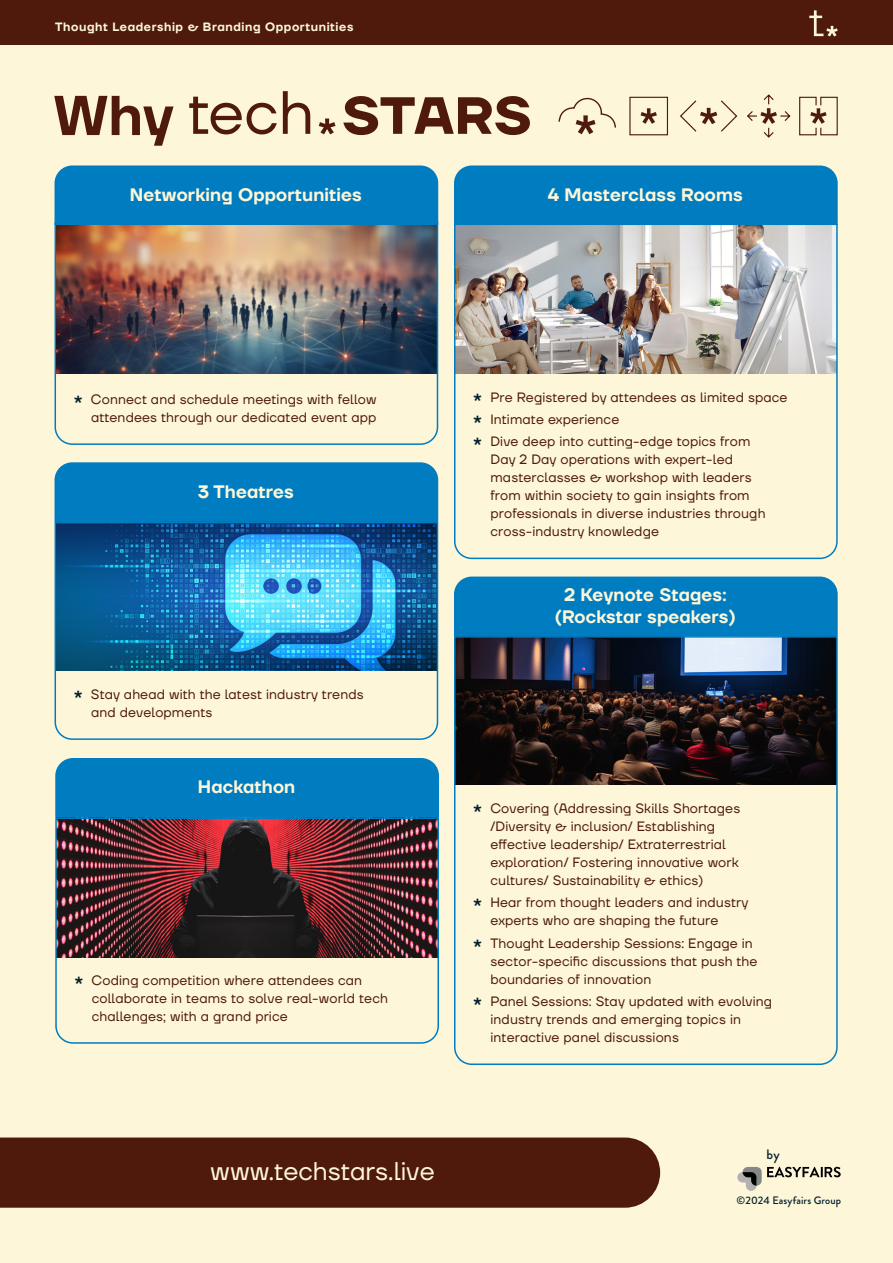
<style>
.page{position:relative;width:893px;height:1263px;background:#fdf6d8}
.page>*{position:absolute;margin:0;border:0;box-sizing:border-box;transform-origin:0 0}
.t1{font:600 55.95px "TT Firs Neue";color:#4f1a0c}
.t2{font:25.5px "TT Firs Neue";color:#fdf6d8}
.t3{font:600 18px/22.5px "TT Firs Neue";letter-spacing:.01em;color:#fdf6d8;text-align:center}
.t4{font:500 13.65px "Brandon Grotesque";color:#001f2d}
.t5{font:13.5px/18px "TT Firs Neue";letter-spacing:.01em;color:#4f1a0c}
.t6{font:600 12px "TT Firs Neue";letter-spacing:.05em;color:#fdf6d8}
.t7{font:500 10.8px "Brandon Grotesque";letter-spacing:.01em;color:#001f2d}
.s1{font-family:"TS Bull";color:#001f2d}
</style>
<div class="page">
<div style="left:0;top:0;width:893px;height:45px;background:#4f1a0c"></div>
<svg style="left:809px;top:10px;width:29px;height:27px"></svg>
<div style="left:0;top:1137px;width:660px;height:71px;background:#4f1a0c"></div>
<svg style="left:737px;top:1167px;width:104px;height:24px"></svg>
<svg style="left:189px;top:97px;width:88px;height:37px"></svg>
<svg style="left:283px;top:91px;width:27px;height:43px"></svg>
<svg style="left:343px;top:96px;width:187px;height:39px"></svg>
<svg style="left:319px;top:119px;width:16px;height:15px"></svg>
<svg style="left:747px;top:94px;width:44px;height:44px"></svg>
<svg style="left:558px;top:98px;width:58px;height:36px"></svg>
<svg style="left:680px;top:100px;width:57px;height:32px"></svg>
<svg style="left:641px;top:108px;width:16px;height:16px"></svg>
<div style="left:629px;top:97px;width:39px;height:38px;border:1px solid #4e1b10"></div>
<svg style="left:799px;top:97px;width:39px;height:38px"></svg>
<svg style="left:454px;top:226px;width:384px;height:334px"></svg>
<div style="left:454px;top:165px;width:384px;height:61px;background:#007cc1"></div>
<img style="left:54px;top:226px;width:385px;height:219px">
<div style="left:54px;top:165px;width:385px;height:61px;background:#007cc1"></div>
<svg style="left:54px;top:523px;width:385px;height:217px"></svg>
<div style="left:54px;top:462px;width:385px;height:61px;background:#007cc1"></div>
<svg style="left:454px;top:637px;width:384px;height:428px"></svg>
<div style="left:454px;top:576px;width:384px;height:61px;background:#007cc1"></div>
<img style="left:55px;top:818px;width:384px;height:226px">
<div style="left:55px;top:758px;width:384px;height:60px;background:#007cc1"></div>
<p class="t6" style="left:55px;top:19px;width:300px">Thought Leadership &amp; Branding Opportunities</p>
<h1 class="t1" style="left:53px;top:77px;width:122px">Why</h1>
<h3 class="t3" style="left:130px;top:183px;width:233px">Networking Opportunities</h3>
<h3 class="t3" style="left:548px;top:183px;width:196px">4 Masterclass Rooms</h3>
<p class="t5" style="left:73px;top:390px;width:305px;text-align:right"><span class="s1">A</span> Connect and schedule meetings with fellow attendees through our dedicated event app</p>
<h3 class="t3" style="left:198px;top:480px;width:98px">3 Theatres</h3>
<p class="t5" style="left:91px;top:685px;width:274px;text-indent:-18px"><span class="s1">A</span> Stay ahead with the latest industry trends and developments</p>
<h3 class="t3" style="left:198px;top:776px;width:99px">Hackathon</h3>
<p class="t5" style="left:92px;top:971px;width:298px;text-indent:-18px"><span class="s1">A</span> Coding competition where attendees can collaborate in teams to solve real-world tech challenges; with a grand price</p>
<p class="t5" style="left:472px;top:386px;width:316px;line-height:22.2px"><span class="s1">A</span> Pre Registered by attendees as limited space<br><span class="s1">A</span> Intimate experience<br><span class="s1">A</span> Dive deep into cutting-edge topics from</p>
<p class="t5" style="left:490px;top:450px;width:276px">Day 2 Day operations with expert-led masterclasses &amp; workshop with leaders from within society to gain insights from professionals in diverse industries through cross-industry knowledge</p>
<h3 class="t3" style="left:555px;top:583px;width:182px">2 Keynote Stages: (Rockstar speakers)</h3>
<p class="t5" style="left:490px;top:799px;width:251px;text-indent:-18px"><span class="s1">A</span> Covering (Addressing Skills Shortages /Diversity &amp; inclusion/ Establishing effective leadership/ Extraterrestrial exploration/ Fostering innovative work cultures/ Sustainability &amp; ethics)</p>
<p class="t5" style="left:490px;top:893px;width:259px;text-indent:-18px"><span class="s1">A</span> Hear from thought leaders and industry experts who are shaping the future</p>
<p class="t5" style="left:490px;top:934px;width:269px;text-indent:-18px"><span class="s1">A</span> Thought Leadership Sessions: Engage in sector-specific discussions that push the boundaries of innovation</p>
<p class="t5" style="left:490px;top:992px;width:283px;text-indent:-18px"><span class="s1">A</span> Panel Sessions: Stay updated with evolving industry trends and emerging topics in interactive panel discussions</p>
<h2 class="t2" style="left:210px;top:1154px;width:226px">www.techstars.live</h2>
<p class="t4" style="left:767px;top:1145px;width:15px">by</p>
<p class="t7" style="left:736px;top:1192px;width:106px">©2024 Easyfairs Group</p>
</div>
